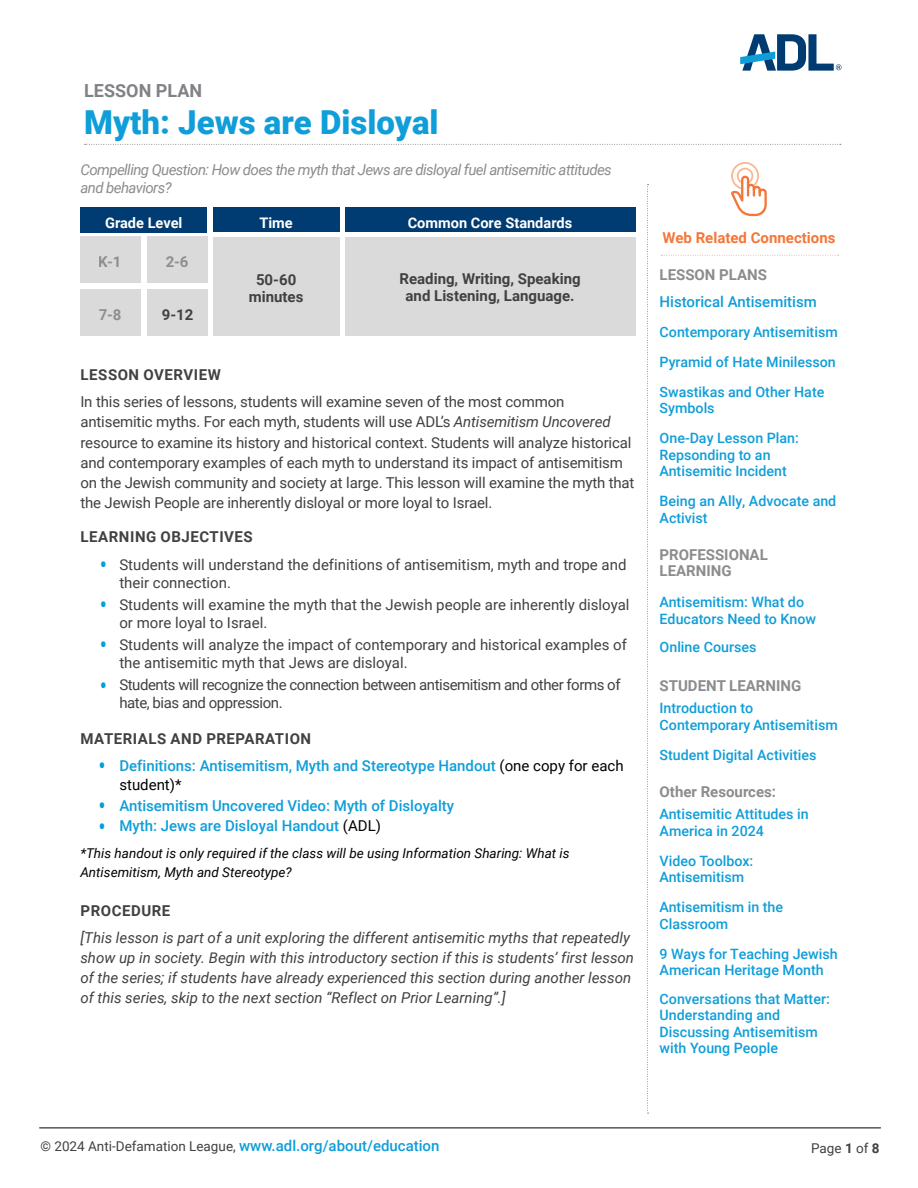
<style>
.page{position:relative;width:918px;height:1188px;background:#fff}
.page>*{position:absolute;margin:0;border:0;box-sizing:border-box;transform-origin:0 0}
.Subheading{font:900 33px "Roboto";color:#0f9ed9}
.Heading{font:700 18px "Roboto";color:#808285}
.Body_Text{font:15px/20.2px "Roboto";letter-spacing:-.01em;color:#414042}
.Body_Text-2{font:italic 15px/20.2px "Roboto";color:#414042}
.Body_Text-3{font:500 15px/19.5px "Roboto";color:#0f9ed9}
.Body_Text-4{font:15px/18px "Roboto";letter-spacing:-.03em;color:#414042}
.Heading-2{font:italic 15px/18px "Roboto";letter-spacing:-.04em;color:#8a8c8e}
.Subheading-2{font:700 15px/17px "Roboto";color:#414042;text-align:center}
.Body_Text-5{font:700 15px "Roboto";letter-spacing:.035em;color:#414042}
.Subheading-3{font:700 15px/16.5px "Roboto";color:#8a8c8e}
.Subheading-4{font:700 15px "Roboto";color:#f47639}
.Heading-3{font:700 15px "Roboto";letter-spacing:.035em;color:#414042}
.Subheading-5{font:700 15px "Roboto";color:#424243}
.Body_Text-6{font:700 15px "Roboto";color:#8a8c8e}
.Subheading-6{font:700 14.55px "Roboto";color:#fff}
.Body_Text-7{font:500 14.25px/16.5px "Roboto";color:#0f9ed9}
.Subheading-7{font:500 14.25px/16.5px "Roboto";color:#0f9ed9}
.Body_Text-8{font:italic 13.5px/19.5px "Roboto";color:#000}
.t1{font:13.5px "Roboto";color:#414042}
.s1{font-style:italic}
.s2{font-size:27px;color:#00a0df}
.s3{font-weight:400;font-size:27px;color:#00a0df}
.s4{font-weight:400;color:#000}
.s5{font-weight:500;font-size:15px;color:#0f9ed9}
.s6{font-weight:700}
</style>
<div class="page">
<hr style="left:39px;top:1128px;width:842px;height:1px;background:#000">
<div style="left:80px;top:207px;width:127px;height:25px;background:#003b71"></div>
<div style="left:213px;top:207px;width:127px;height:25px;background:#003b71"></div>
<div style="left:213px;top:237px;width:127px;height:99px;background:#dadada"></div>
<div style="left:345px;top:237px;width:291px;height:99px;background:#dadada"></div>
<div style="left:80px;top:237px;width:61px;height:46px;background:#dadada"></div>
<div style="left:80px;top:290px;width:61px;height:46px;background:#dadada"></div>
<div style="left:147px;top:237px;width:60px;height:46px;background:#dadada"></div>
<div style="left:147px;top:290px;width:60px;height:46px;background:#dadada"></div>
<div style="left:345px;top:207px;width:291px;height:25px;background:#003b71"></div>
<svg style="left:85px;top:144px;width:756px;height:1px"></svg>
<svg style="left:647px;top:184px;width:2px;height:930px"></svg>
<svg style="left:661px;top:255px;width:178px;height:1px"></svg>
<svg style="left:731px;top:162px;width:36px;height:54px"></svg>
<svg style="left:740px;top:34px;width:102px;height:37px"></svg>
<p class="Heading" style="left:84px;top:78px;width:119px">LESSON PLAN</p>
<p class="Subheading" style="left:84px;top:100px;width:356px">Myth: Jews are Disloyal</p>
<p class="Heading-2" style="left:80px;top:160px;width:533px">Compelling Question: How does the myth that Jews are disloyal fuel antisemitic attitudes and behaviors?</p>
<p class="Subheading-6" style="left:105px;top:213px;width:79px">Grade Level</p>
<p class="Subheading-6" style="left:259px;top:212px;width:35px">Time</p>
<p class="Subheading-6" style="left:408px;top:213px;width:166px">Common Core Standards</p>
<p class="Subheading-5" style="left:99px;top:251px;width:24px">K-1</p>
<p class="Subheading-5" style="left:166px;top:251px;width:25px">2-6</p>
<p class="Subheading-5" style="left:99px;top:305px;width:25px">7-8</p>
<p class="Subheading-5" style="left:162px;top:305px;width:33px">9-12</p>
<p class="Subheading-2" style="left:249px;top:271px;width:56px">50-60 minutes</p>
<p class="Subheading-2" style="left:400px;top:270px;width:183px">Reading, Writing, Speaking and Listening, Language.</p>
<p class="Heading-3" style="left:81px;top:364px;width:142px">LESSON OVERVIEW</p>
<p class="Body_Text" style="left:80px;top:391px;width:556px">In this series of lessons, students will examine seven of the most common antisemitic myths. For each myth, students will use ADL’s <span class="s1">Antisemitism Uncovered </span>resource to examine its history and historical context. Students will analyze historical and contemporary examples of each myth to understand its impact of antisemitism on the Jewish community and society at large. This lesson will examine the myth that the Jewish People are inherently disloyal or more loyal to Israel.</p>
<p class="Body_Text-5" style="left:81px;top:526px;width:174px">LEARNING OBJECTIVES</p>
<p class="Body_Text" style="left:119px;top:555px;width:509px;line-height:18px;text-indent:-20px"><span class="s2">•</span> Students will understand the definitions of antisemitism, myth and trope and their connection.</p>
<p class="Body_Text" style="left:119px;top:595px;width:512px;line-height:18px;text-indent:-20px"><span class="s2">•</span> Students will examine the myth that the Jewish people are inherently disloyal or more loyal to Israel.</p>
<p class="Body_Text" style="left:119px;top:635px;width:509px;line-height:18px;text-indent:-20px"><span class="s2">•</span> Students will analyze the impact of contemporary and historical examples of the antisemitic myth that Jews are disloyal.</p>
<p class="Body_Text-4" style="left:119px;top:675px;width:503px;text-indent:-20px"><span class="s2">•</span> Students will recognize the connection between antisemitism and other forms of hate, bias and oppression.</p>
<p class="Body_Text-5" style="left:81px;top:729px;width:232px">MATERIALS AND PREPARATION</p>
<p class="Body_Text-3" style="left:119px;top:755px;width:506px;text-indent:-21px"><span class="s3">•</span> Definitions: Antisemitism, Myth and Stereotype Handout <span class="s4">(one copy for each student)*</span></p>
<p class="Body_Text-3" style="left:98px;top:795px;width:357px"><span class="s3">•</span> Antisemitism Uncovered Video: Myth of Disloyalty</p>
<p class="Body_Text-3" style="left:98px;top:816px;width:284px"><span class="s3">•</span> Myth: Jews are Disloyal Handout <span class="s4">(ADL)</span></p>
<p class="Body_Text-8" style="left:80px;top:843px;width:491px">*This handout is only required if the class will be using Information Sharing: What is<br>Antisemitism, Myth and Stereotype?</p>
<p class="Body_Text-5" style="left:81px;top:900px;width:91px">PROCEDURE</p>
<p class="Body_Text-2" style="left:80px;top:927px;width:555px">[This lesson is part of a unit exploring the different antisemitic myths that repeatedly show up in society. Begin with this introductory section if this is students’ first lesson of the series; if students have already experienced this section during another lesson of this series, skip to the next section “Reflect on Prior Learning”.]</p>
<p class="Subheading-4" style="left:662px;top:227px;width:175px">Web Related Connections</p>
<p class="Body_Text-6" style="left:660px;top:265px;width:109px">LESSON PLANS</p>
<p class="Body_Text-3" style="left:660px;top:291px;width:159px">Historical Antisemitism</p>
<p class="Body_Text-7" style="left:660px;top:323px;width:180px">Contemporary Antisemitism</p>
<p class="Body_Text-7" style="left:660px;top:353px;width:178px">Pyramid of Hate Minilesson</p>
<p class="Body_Text-7" style="left:660px;top:383px;width:166px">Swastikas and Other Hate<br>Symbols</p>
<p class="Body_Text-7" style="left:660px;top:429px;width:141px">One-Day Lesson Plan:<br>Repsonding to an<br>Antisemitic Incident</p>
<p class="Body_Text-7" style="left:660px;top:492px;width:178px">Being an Ally, Advocate and<br>Activist</p>
<p class="Subheading-3" style="left:660px;top:546px;width:110px">PROFESSIONAL<br>LEARNING</p>
<p class="Subheading-7" style="left:660px;top:594px;width:158px">Antisemitism: What do<br>Educators Need to Know</p>
<p class="Body_Text-7" style="left:660px;top:638px;width:98px">Online Courses</p>
<p class="Subheading-3" style="left:660px;top:677px;width:143px">STUDENT LEARNING</p>
<p class="Body_Text-7" style="left:660px;top:699px;width:180px">Introduction to<br>Contemporary Antisemitism</p>
<p class="Body_Text-7" style="left:660px;top:746px;width:158px">Student Digital Activities</p>
<p class="Subheading-3" style="left:660px;top:783px;width:118px">Other Resources:</p>
<p class="Body_Text-7" style="left:660px;top:805px;width:151px">Antisemitic Attitudes in<br>America in 2024</p>
<p class="Body_Text-7" style="left:660px;top:852px;width:95px">Video Toolbox:<br>Antisemitism</p>
<p class="Body_Text-7" style="left:660px;top:898px;width:125px">Antisemitism in the<br>Classroom</p>
<p class="Body_Text-7" style="left:660px;top:945px;width:180px">9 Ways for Teaching Jewish<br>American Heritage Month</p>
<p class="Body_Text-7" style="left:660px;top:990px;width:172px">Conversations that Matter:<br>Understanding and<br>Discussing Antisemitism with Young People</p>
<p class="t1" style="left:40px;top:1137px;width:401px">© 2024 Anti-Defamation League, <span class="s5">www.adl.org/about/education</span></p>
<p class="t1" style="left:811px;top:1138px;width:70px">Page <span class="s6">1</span> of <span class="s6">8</span></p>
</div>
